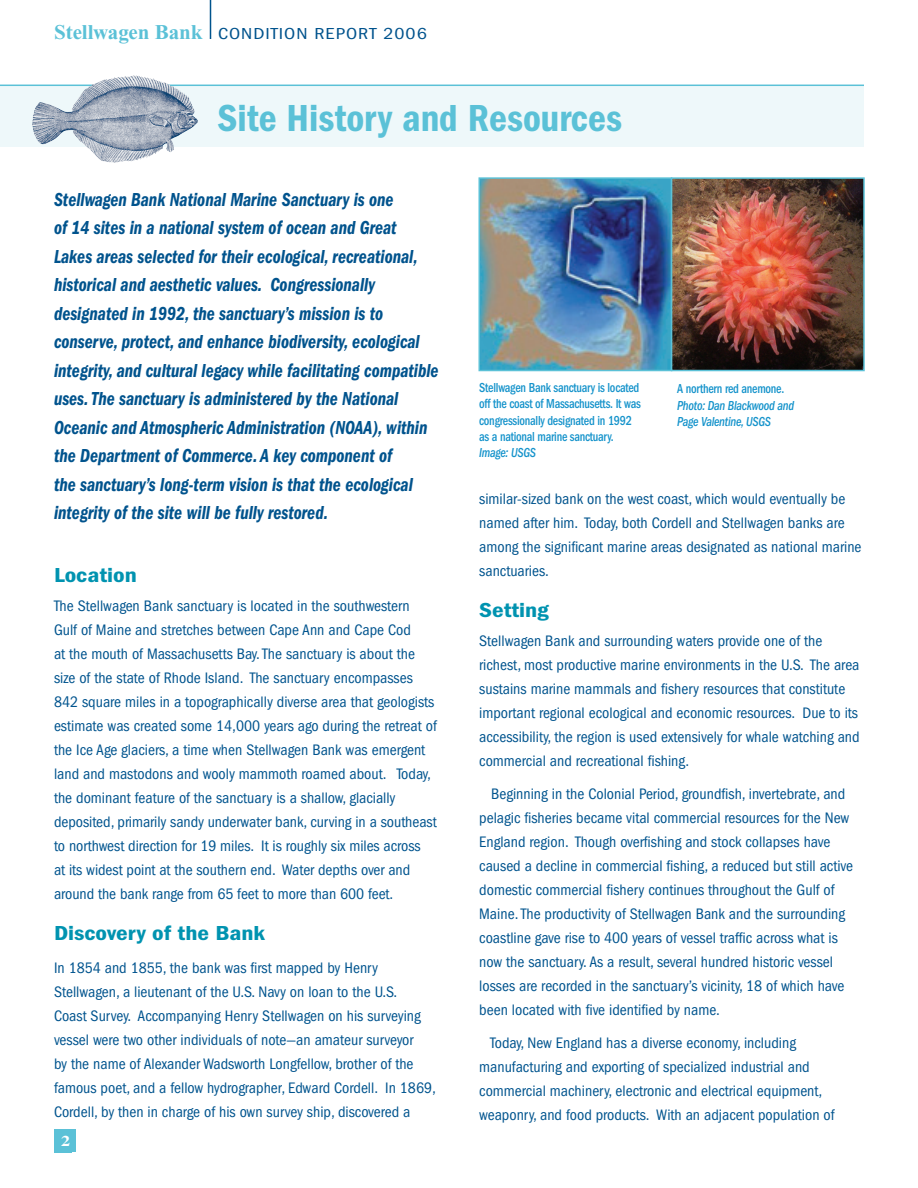
<style>
.page{position:relative;width:918px;height:1188px;background:#fff}
.page>*{position:absolute;margin:0;border:0;box-sizing:border-box;transform-origin:0 0}
.t1{font:600 condensed 39px "Franklin Gothic";color:#5bc1d7}
.t2{font:600 condensed 21px "Franklin Gothic";color:#0093b0;scale:1.2 1}
.t3{font:italic 600 condensed 19.5px/28.5px "Franklin Gothic";color:#00538d;scale:.9 1}
.t4{font:condensed 16.5px "Franklin Gothic";letter-spacing:.05em;color:#00538d;scale:1.2 1}
.t5{font:condensed 15.75px/24px "Franklin Gothic";color:#00548e}
.t6{font:700 15px "Times";color:#fff;scale:1.2 1}
.t7{font:500 condensed 13.5px/16.2px "Franklin Gothic";letter-spacing:-.02em;color:#1593cb;scale:.9 1}
.t8{font:italic 500 condensed 13.5px/16.2px "Franklin Gothic";letter-spacing:-.02em;color:#1593cb;scale:.9 1}
.s1{font-family:"Times New Roman";font-weight:700;font-stretch:normal;font-size:21px;color:#5bc1d7}
</style>
<div class="page">
<hr style="left:210px;top:0;width:1px;height:39px;background:#00538d">
<div style="left:54px;top:1130px;width:21px;height:22px;background:#5bc1d7"></div>
<div style="left:0;top:86px;width:864px;height:61px;background:#eef8fa"></div>
<img style="left:481px;top:180px;width:381px;height:188px">
<div style="left:478px;top:177px;width:194px;height:194px;border:2px solid #5bc1d7"></div>
<hr style="left:0;top:85px;width:864px;height:1px;background:#5bc1d7">
<img style="left:32px;top:94px;width:166px;height:69px">
<div style="left:671px;top:177px;width:194px;height:194px;border:2px solid #5bc1d7"></div>
<p class="t4" style="left:54px;top:24px;width:312px"><span class="s1">Stellwagen Bank</span> CONDITION REPORT 2006</p>
<h1 class="t1" style="left:218px;top:96px;width:406px">Site History and Resources</h1>
<p class="t3" style="left:54px;top:185px;width:429px">Stellwagen Bank National Marine Sanctuary is one<br>of 14 sites in a national system of ocean and Great Lakes areas selected for their ecological, recreational, historical and aesthetic values. Congressionally designated in 1992, the sanctuary’s mission is to conserve, protect, and enhance biodiversity, ecological integrity, and cultural legacy while facilitating compatible uses. The sanctuary is administered by the National Oceanic and Atmospheric Administration (NOAA), within the Department of Commerce. A key component of<br>the sanctuary’s long-term vision is that the ecological integrity of the site will be fully restored.</p>
<h2 class="t2" style="left:54px;top:563px;width:71px">Location</h2>
<p class="t5" style="left:54px;top:594px;width:384px">The Stellwagen Bank sanctuary is located in the southwestern Gulf of Maine and stretches between Cape Ann and Cape Cod<br>at the mouth of Massachusetts Bay. The sanctuary is about the size of the state of Rhode Island. The sanctuary encompasses 842 square miles in a topographically diverse area that geologists estimate was created some 14,000 years ago during the retreat of the Ice Age glaciers, a time when Stellwagen Bank was emergent land and mastodons and wooly mammoth roamed about. Today, the dominant feature of the sanctuary is a shallow, glacially deposited, primarily sandy underwater bank, curving in a southeast to northwest direction for 19 miles. It is roughly six miles across<br>at its widest point at the southern end. Water depths over and around the bank range from 65 feet to more than 600 feet.</p>
<h2 class="t2" style="left:54px;top:921px;width:177px">Discovery of the Bank</h2>
<p class="t5" style="left:54px;top:956px;width:383px">In 1854 and 1855, the bank was first mapped by Henry Stellwagen, a lieutenant of the U.S. Navy on loan to the U.S.<br>Coast Survey. Accompanying Henry Stellwagen on his surveying vessel were two other individuals of note—an amateur surveyor<br>by the name of Alexander Wadsworth Longfellow, brother of the famous poet, and a fellow hydrographer, Edward Cordell. In 1869, Cordell, by then in charge of his own survey ship, discovered a</p>
<p class="t6" style="left:61px;top:1131px;width:9px">2</p>
<p class="t7" style="left:479px;top:380px;width:181px">Stellwagen Bank sanctuary is located off the coast of Massachusetts. It was congressionally designated in 1992 as a national marine sanctuary.</p>
<p class="t8" style="left:479px;top:445px;width:65px">Image: USGS</p>
<p class="t7" style="left:677px;top:381px;width:121px">A northern red anemone.</p>
<p class="t8" style="left:677px;top:397px;width:132px">Photo: Dan Blackwood and<br>Page Valentine, USGS</p>
<p class="t5" style="left:479px;top:487px;width:384px">similar-sized bank on the west coast, which would eventually be named after him. Today, both Cordell and Stellwagen banks are among the significant marine areas designated as national marine sanctuaries.</p>
<h2 class="t2" style="left:479px;top:598px;width:59px">Setting</h2>
<p class="t5" style="left:479px;top:629px;width:382px">Stellwagen Bank and surrounding waters provide one of the richest, most productive marine environments in the U.S. The area sustains marine mammals and fishery resources that constitute important regional ecological and economic resources. Due to its accessibility, the region is used extensively for whale watching and commercial and recreational fishing.</p>
<p class="t5" style="left:479px;top:782px;width:375px;text-indent:12px">Beginning in the Colonial Period, groundfish, invertebrate, and pelagic fisheries became vital commercial resources for the New England region. Though overfishing and stock collapses have caused a decline in commercial fishing, a reduced but still active domestic commercial fishery continues throughout the Gulf of Maine. The productivity of Stellwagen Bank and the surrounding coastline gave rise to 400 years of vessel traffic across what is now the sanctuary. As a result, several hundred historic vessel losses are recorded in the sanctuary’s vicinity, 18 of which have been located with five identified by name.</p>
<p class="t5" style="left:479px;top:1030px;width:357px;text-indent:11px">Today, New England has a diverse economy, including manufacturing and exporting of specialized industrial and commercial machinery, electronic and electrical equipment, weaponry, and food products. With an adjacent population of</p>
</div>
